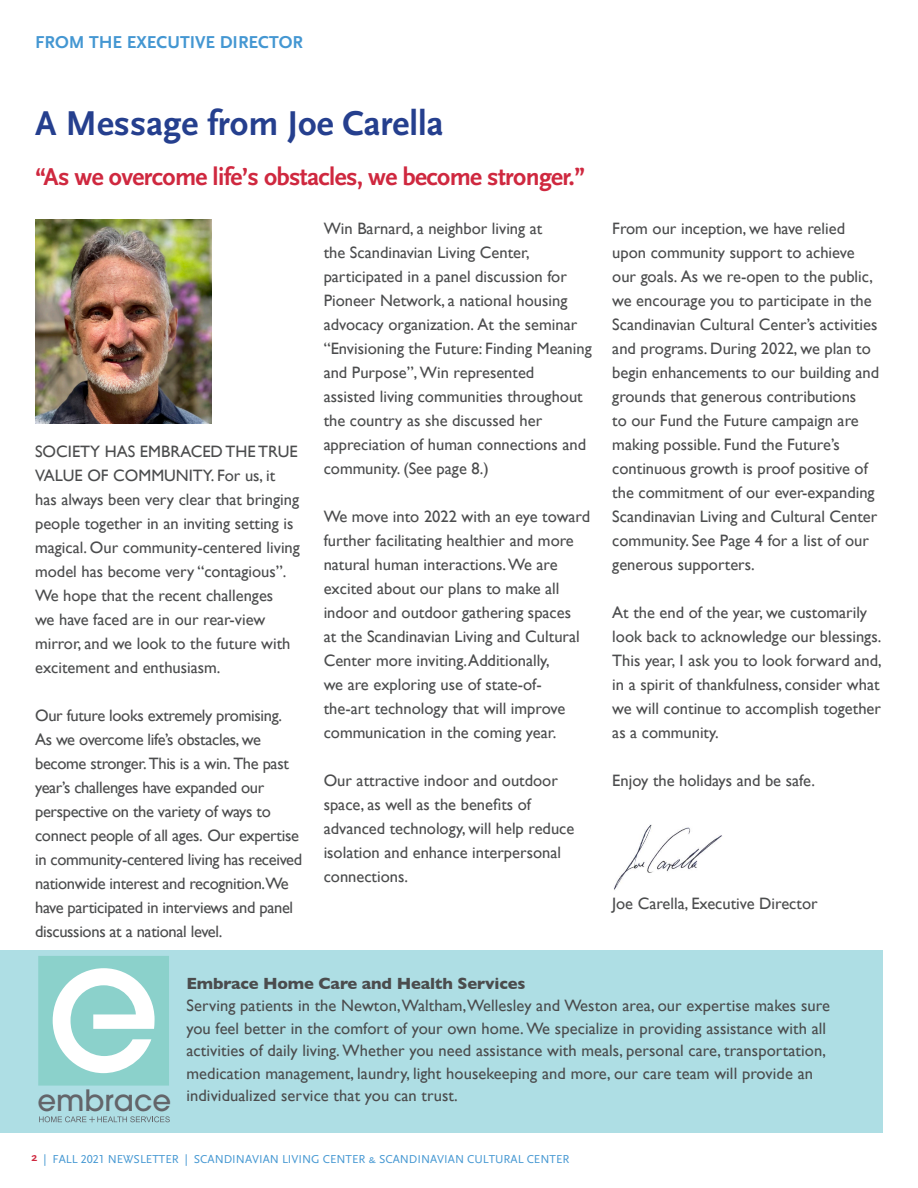
<style>
.page{position:relative;width:918px;height:1188px;background:#fff}
.page>*{position:absolute;margin:0;border:0;box-sizing:border-box;transform-origin:0 0}
.t1{font:700 36px "Scala Sans";color:#253f8e}
.t2{font:500 29.25px "Avant Garde";color:#63656a}
.t3{font:700 25.5px "Scala Sans";letter-spacing:-.025em;color:#cf283f}
.t4{font:700 18px "Scala Sans";color:#4497d2}
.t5{font:16.5px/24px "Gill Sans";color:#4b4c4d}
.t6{font:16.5px/24px "Gill Sans";letter-spacing:-.02em;color:#4b4c4d}
.t7{font:700 16.5px "Gill Sans";letter-spacing:-.01em;color:#4b4c4d}
.t8{font:12px "Scala Sans Caps";color:#4497d2}
.s1{font-family:"Scala Sans";font-weight:700;color:#cf283f}
</style>
<div class="page">
<div style="left:0;top:950px;width:883px;height:183px;background:#aedee4"></div>
<img style="left:614px;top:824px;width:108px;height:66px">
<img style="left:615px;top:827px;width:36px;height:60px">
<svg style="left:38px;top:956px;width:131px;height:130px;background:#aededa"></svg>
<svg style="left:39px;top:1116px;width:131px;height:6px"></svg>
<img style="left:35px;top:220px;width:176px;height:203px">
<p class="t4" style="left:35px;top:33px;width:269px">FROM THE EXECUTIVE DIRECTOR</p>
<p class="t1" style="left:35px;top:104px;width:410px">A Message from Joe Carella</p>
<p class="t3" style="left:35px;top:163px;width:552px">“As we overcome life’s obstacles, we become stronger.”</p>
<p class="t5" style="left:324px;top:216px;width:270px">Win Barnard, a neighbor living at<br>the Scandinavian Living Center, participated in a panel discussion for Pioneer Network, a national housing advocacy organization. At the seminar “Envisioning the Future: Finding Meaning and Purpose”, Win represented<br>assisted living communities throughout the country as she discussed her appreciation of human connections and community. (See page 8.)</p>
<p class="t5" style="left:324px;top:504px;width:268px">We move into 2022 with an eye toward further facilitating healthier and more natural human interactions. We are excited about our plans to make all indoor and outdoor gathering spaces<br>at the Scandinavian Living and Cultural Center more inviting. Additionally,<br>we are exploring use of state-of&shy;the-art technology that will improve communication in the coming year.</p>
<p class="t5" style="left:324px;top:768px;width:252px">Our attractive indoor and outdoor space, as well as the benefits of advanced technology, will help reduce isolation and enhance interpersonal connections.</p>
<p class="t5" style="left:35px;top:439px;width:266px">SOCIETY HAS EMBRACED THE TRUE VALUE OF COMMUNITY. For us, it has always been very clear that bringing people together in an inviting setting is magical. Our community-centered living model has become very “contagious”.<br>We hope that the recent challenges<br>we have faced are in our rear-view mirror, and we look to the future with excitement and enthusiasm.</p>
<p class="t6" style="left:35px;top:703px;width:269px">Our future looks extremely promising.<br>As we overcome life’s obstacles, we become stronger. This is a win. The past year’s challenges have expanded our perspective on the variety of ways to connect people of all ages. Our expertise in community-centered living has received nationwide interest and recognition.We have participated in interviews and panel discussions at a national level.</p>
<p class="t5" style="left:612px;top:216px;width:268px">From our inception, we have relied upon community support to achieve our goals. As we re-open to the public, we encourage you to participate in the Scandinavian Cultural Center’s activities and programs. During 2022, we plan to begin enhancements to our building and grounds that generous contributions<br>to our Fund the Future campaign are making possible. Fund the Future’s continuous growth is proof positive of the commitment of our ever-expanding Scandinavian Living and Cultural Center community. See Page 4 for a list of our generous supporters.</p>
<p class="t5" style="left:612px;top:600px;width:271px">At the end of the year, we customarily look back to acknowledge our blessings.<br>This year, I ask you to look forward and, in a spirit of thankfulness, consider what we will continue to accomplish together as a community.</p>
<p class="t5" style="left:612px;top:768px;width:204px">Enjoy the holidays and be safe.</p>
<p class="t5" style="left:612px;top:891px;width:207px">Joe Carella, Executive Director</p>
<p class="t2" style="left:37px;top:1082px;width:135px">embrace</p>
<p class="t7" style="left:186px;top:970px;width:340px">Embrace Home Care and Health Services</p>
<p class="t5" style="left:186px;top:994px;width:645px;line-height:22.5px">Serving patients in the Newton, Waltham, Wellesley and Weston area, our expertise makes sure you feel better in the comfort of your own home. We specialize in providing assistance with all activities of daily living. Whether you need assistance with meals, personal care, transportation, medication management, laundry, light housekeeping and more, our care team will provide an individualized service that you can trust.</p>
<p class="t8" style="left:32px;top:1152px;width:540px"><span class="s1">2</span> | FALL 2021 NEWSLETTER | SCANDINAVIAN LIVING CENTER &amp; SCANDINAVIAN CULTURAL CENTER</p>
</div>
